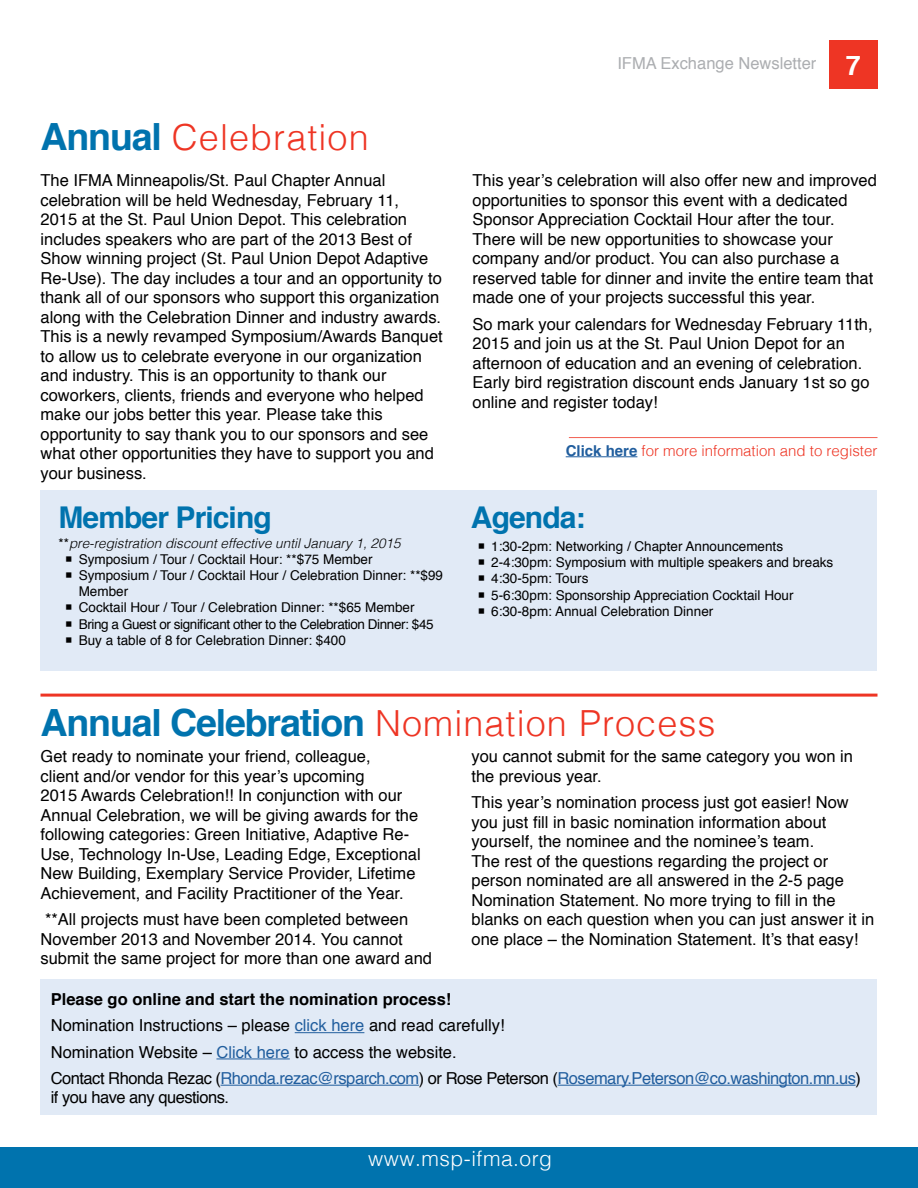
<style>
.page{position:relative;width:918px;height:1188px;background:#fff}
.page>*{position:absolute;margin:0;border:0;box-sizing:border-box;transform-origin:0 0}
.t1{font:700 37.5px "Helvetica";letter-spacing:-.03em;color:#0073ae}
.t2{font:300 36px "Helvetica";letter-spacing:.03em;color:#ee3524}
.t3{font:700 30px "Helvetica";letter-spacing:-.03em;color:#0073ae}
.t4{font:300 21px "Helvetica";letter-spacing:.025em;color:#fff}
.t5{font:16.5px/19.5px "Helvetica";color:#000}
.t6{font:16.5px "Helvetica";color:#acaeb1}
.t7{font:16.5px "Helvetica";letter-spacing:-.03em;color:#000}
.t8{font:300 15px "Helvetica";color:#ee3524}
.t9{font:13.5px/16.2px "Helvetica";color:#000}
.s1{font-weight:700;font-size:37.5px;color:#0073ae}
.s2{font-weight:700;font-size:27px;color:#fff}
.s3{font-weight:700;color:#215e9e}
.s4{font-weight:300;font-style:italic}
.s5{font-weight:300;font-size:36px;color:#ee3524}
.s6{font-weight:700}
.s7{color:#215e9e}
</style>
<div class="page">
<div style="left:0;top:1148px;width:918px;height:40px;background:#0073ae"></div>
<div style="left:829px;top:40px;width:49px;height:49px;background:#ee3524"></div>
<hr style="left:566px;top:456px;width:71px;height:1px;background:#215e9e">
<hr style="left:569px;top:437px;width:308px;height:1px;background:#ee3524">
<div style="left:40px;top:490px;width:838px;height:180px;background:#e1eaf6"></div>
<div style="left:40px;top:979px;width:838px;height:136px;background:#e1eaf6"></div>
<hr style="left:40px;top:694px;width:838px;height:3px;background:#ee3524">
<hr style="left:295px;top:1032px;width:69px;height:1px;background:#215e9e">
<hr style="left:216px;top:1059px;width:74px;height:1px;background:#215e9e">
<hr style="left:221px;top:1085px;width:198px;height:1px;background:#215e9e">
<hr style="left:558px;top:1085px;width:298px;height:1px;background:#215e9e">
<h2 class="t2" style="left:40px;top:106px;width:330px"><span class="s1">Annual</span> Celebration</h2>
<p class="t6" style="left:617px;top:51px;width:245px">IFMA Exchange Newsletter <span class="s2">7</span></p>
<p class="t5" style="left:40px;top:171px;width:404px">The IFMA Minneapolis/St. Paul Chapter Annual celebration will be held Wednesday, February 11,<br>2015 at the St. Paul Union Depot. This celebration includes speakers who are part of the 2013 Best of Show winning project (St. Paul Union Depot Adaptive Re-Use). The day includes a tour and an opportunity to thank all of our sponsors who support this organization along with the Celebration Dinner and industry awards.<br>This is a newly revamped Symposium/Awards Banquet to allow us to celebrate everyone in our organization and industry. This is an opportunity to thank our coworkers, clients, friends and everyone who helped make our jobs better this year. Please take this opportunity to say thank you to our sponsors and see what other opportunities they have to support you and your business.</p>
<p class="t5" style="left:473px;top:171px;width:406px">This year’s celebration will also offer new and improved opportunities to sponsor this event with a dedicated Sponsor Appreciation Cocktail Hour after the tour.<br>There will be new opportunities to showcase your company and/or product. You can also purchase a reserved table for dinner and invite the entire team that made one of your projects successful this year.</p>
<p class="t5" style="left:473px;top:315px;width:402px">So mark your calendars for Wednesday February 11th, 2015 and join us at the St. Paul Union Depot for an afternoon of education and an evening of celebration.<br>Early bird registration discount ends January 1st so go online and register today!</p>
<p class="t8" style="left:566px;top:438px;width:313px"><span class="s3">Click here</span> for more information and to register</p>
<h3 class="t3" style="left:58px;top:493px;width:215px">Member Pricing</h3>
<p class="t9" style="left:79px;top:535px;width:366px;text-indent:-20px">**<span class="s4">pre-registration discount effective until January 1, 2015<br></span>Symposium / Tour / Cocktail Hour: **$75 Member Symposium / Tour / Cocktail Hour / Celebration Dinner: **$99<br>Member<br>Cocktail Hour / Tour / Celebration Dinner: **$65 Member Bring a Guest or significant other to the Celebration Dinner: $45<br>Buy a table of 8 for Celebration Dinner: $400</p>
<h3 class="t3" style="left:471px;top:493px;width:116px">Agenda:</h3>
<p class="t9" style="left:491px;top:539px;width:344px">1:30-2pm: Networking / Chapter Announcements 2-4:30pm: Symposium with multiple speakers and breaks 4:30-5pm: Tours<br>5-6:30pm: Sponsorship Appreciation Cocktail Hour 6:30-8pm: Annual Celebration Dinner</p>
<h1 class="t1" style="left:40px;top:692px;width:677px">Annual Celebration <span class="s5">Nomination Process</span></h1>
<p class="t5" style="left:40px;top:747px;width:382px">Get ready to nominate your friend, colleague,<br>client and/or vendor for this year’s upcoming<br>2015 Awards Celebration!! In conjunction with our Annual Celebration, we will be giving awards for the following categories: Green Initiative, Adaptive Re-Use, Technology In-Use, Leading Edge, Exceptional New Building, Exemplary Service Provider, Lifetime Achievement, and Facility Practitioner of the Year.</p>
<p class="t5" style="left:40px;top:910px;width:393px">**All projects must have been completed between<br>November 2013 and November 2014. You cannot submit the same project for more than one award and</p>
<p class="t5" style="left:472px;top:747px;width:383px">you cannot submit for the same category you won in the previous year.</p>
<p class="t5" style="left:472px;top:793px;width:404px">This year’s nomination process just got easier! Now you just fill in basic nomination information about yourself, the nominee and the nominee’s team.<br>The rest of the questions regarding the project or person nominated are all answered in the 2-5 page Nomination Statement. No more trying to fill in the blanks on each question when you can just answer it in one place – the Nomination Statement. It’s that easy!</p>
<p class="t5" style="left:51px;top:987px;width:812px;line-height:26.2px"><span class="s6">Please go online and start the nomination process!<br></span>Nomination Instructions – please <span class="s7">click here</span> and read carefully!<br>Nomination Website – <span class="s7">Click here</span> to access the website.<br>Contact Rhonda Rezac (<span class="s7">Rhonda.rezac@rsparch.com</span>) or Rose Peterson (<span class="s7">Rosemary.Peterson@co.washington.mn.us</span>)</p>
<p class="t7" style="left:51px;top:1085px;width:180px">if you have any questions.</p>
<p class="t4" style="left:368px;top:1141px;width:186px">www.msp-ifma.org</p>
</div>
